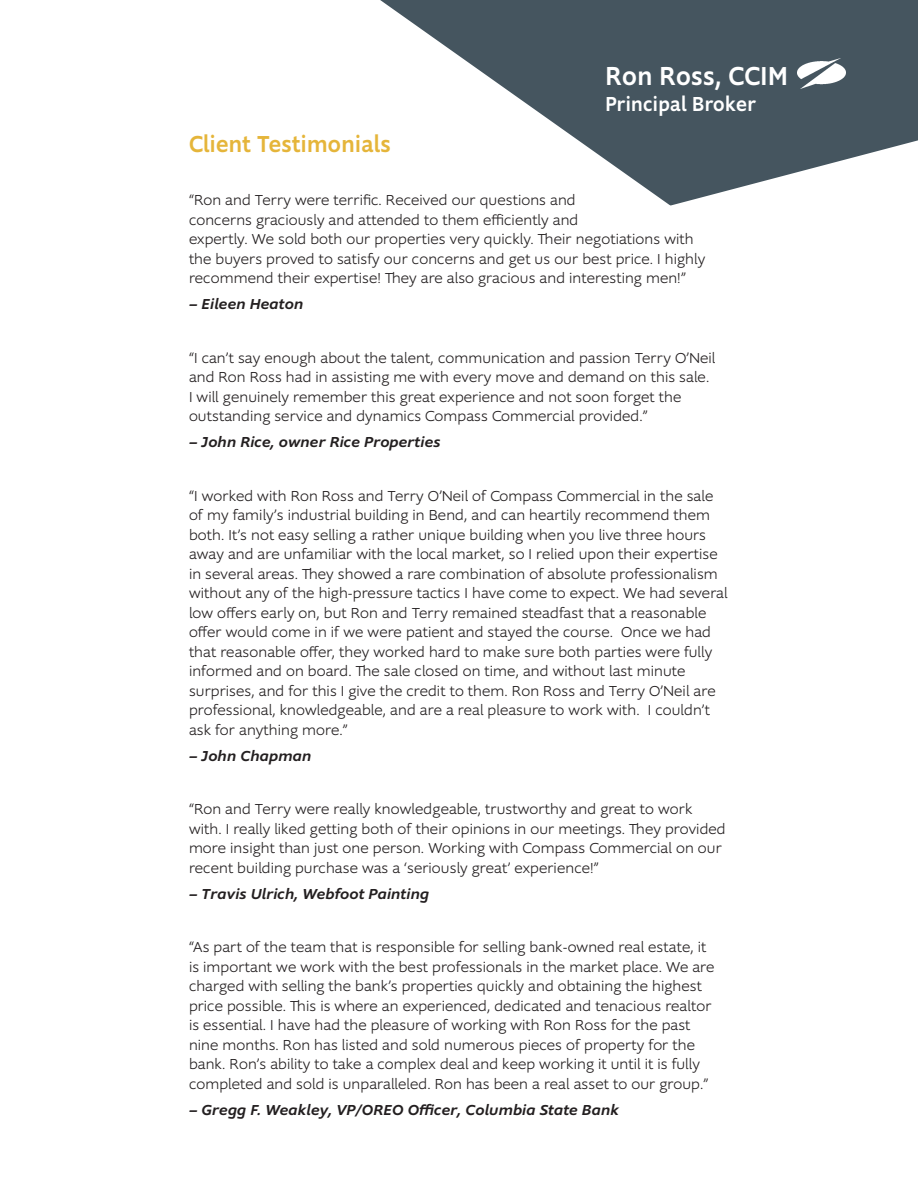
<style>
.page{position:relative;width:918px;height:1188px;background:#fff}
.page>*{position:absolute;margin:0;border:0;box-sizing:border-box;transform-origin:0 0}
.Bio_NAME{font:500 27px "Supra";letter-spacing:.02em;color:#fff;scale:.9 1}
.Subhead{font:500 24px "Supra";letter-spacing:.02em;color:#e5b53a;scale:.9 1}
.Bio_TITLE{font:500 21px "Supra";letter-spacing:.02em;color:#fff;scale:.9 1}
.Testimonial_Name{font:300 15px/19.5px "Supra";letter-spacing:.01em;color:#231f20}
.Testimonial_Name-2{font:italic 500 15px "Supra";letter-spacing:.01em;color:#231f20}
</style>
<div class="page">
<svg style="left:380px;top:0;width:538px;height:206px;fill:#45555f"></svg>
<img style="left:797px;top:59px;width:48px;height:29px">
<p class="Subhead" style="left:189px;top:128px;width:226px">Client Testimonials</p>
<p class="Bio_NAME" style="left:606px;top:58px;width:204px">Ron Ross, CCIM</p>
<p class="Bio_TITLE" style="left:606px;top:89px;width:169px">Principal Broker</p>
<p class="Testimonial_Name" style="left:189px;top:190px;width:518px">“Ron and Terry were terrific. Received our questions and<br>concerns graciously and attended to them efficiently and<br>expertly. We sold both our properties very quickly. Their negotiations with the buyers proved to satisfy our concerns and get us our best price. I highly recommend their expertise! They are also gracious and interesting men!”</p>
<p class="Testimonial_Name-2" style="left:189px;top:294px;width:116px">— Eileen Heaton</p>
<p class="Testimonial_Name" style="left:189px;top:348px;width:528px">“I can’t say enough about the talent, communication and passion Terry O’Neil and Ron Ross had in assisting me with every move and demand on this sale.<br>I will genuinely remember this great experience and not soon forget the outstanding service and dynamics Compass Commercial provided.”</p>
<p class="Testimonial_Name-2" style="left:189px;top:432px;width:253px">— John Rice, owner Rice Properties</p>
<p class="Testimonial_Name" style="left:189px;top:486px;width:540px">“I worked with Ron Ross and Terry O’Neil of Compass Commercial in the sale of my family’s industrial building in Bend, and can heartily recommend them both. It’s not easy selling a rather unique building when you live three hours away and are unfamiliar with the local market, so I relied upon their expertise in several areas. They showed a rare combination of absolute professionalism without any of the high-pressure tactics I have come to expect. We had several low offers early on, but Ron and Terry remained steadfast that a reasonable offer would come in if we were patient and stayed the course. Once we had that reasonable offer, they worked hard to make sure both parties were fully informed and on board. The sale closed on time, and without last minute surprises, and for this I give the credit to them. Ron Ross and Terry O’Neil are professional, knowledgeable, and are a real pleasure to work with. I couldn’t ask for anything more.”</p>
<p class="Testimonial_Name-2" style="left:189px;top:746px;width:124px">— John Chapman</p>
<p class="Testimonial_Name" style="left:189px;top:799px;width:538px">“Ron and Terry were really knowledgeable, trustworthy and great to work with. I really liked getting both of their opinions in our meetings. They provided more insight than just one person. Working with Compass Commercial on our recent building purchase was a ‘seriously great’ experience!”</p>
<p class="Testimonial_Name-2" style="left:189px;top:884px;width:242px">— Travis Ulrich, Webfoot Painting</p>
<p class="Testimonial_Name" style="left:189px;top:937px;width:527px">“As part of the team that is responsible for selling bank-owned real estate, it is important we work with the best professionals in the market place. We are charged with selling the bank’s properties quickly and obtaining the highest price possible. This is where an experienced, dedicated and tenacious realtor is essential. I have had the pleasure of working with Ron Ross for the past nine months. Ron has listed and sold numerous pieces of property for the bank. Ron’s ability to take a complex deal and keep working it until it is fully completed and sold is unparalleled. Ron has been a real asset to our group.”</p>
<p class="Testimonial_Name-2" style="left:189px;top:1100px;width:432px">— Gregg F. Weakley, VP/OREO Officer, Columbia State Bank</p>
</div>
